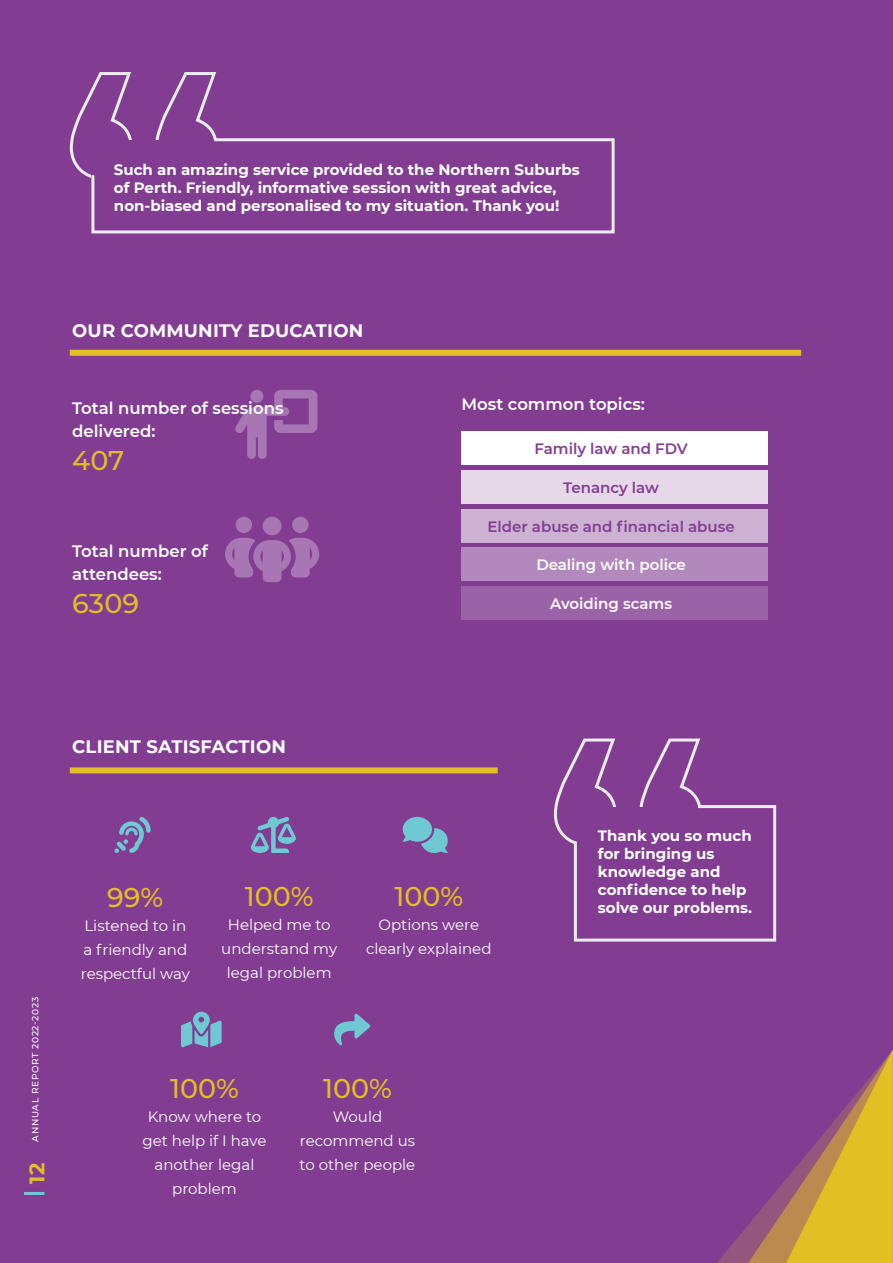
<style>
.page{position:relative;width:893px;height:1263px;background:#823d93}
.page>*{position:absolute;margin:0;border:0;box-sizing:border-box;transform-origin:0 0}
.body_copy{font:500 27px "Montserrat";color:#e2bf22}
.stats_text{font:500 27px "Montserrat";color:#e2bf22}
.t1{font:700 21px "Montserrat";color:#e2bf22}
.small_title_H2{font:700 18px "Montserrat";letter-spacing:.01em;color:#fff}
.stats_text-2{font:600 16.5px/22.5px "Montserrat";color:#fff}
.body_copy-2{font:700 15px/18px "Montserrat";color:#fff}
.body_copy-3{font:15px/24px "Montserrat";color:#fff;text-align:center}
.body_copy-4{font:600 15px "Montserrat";color:#823d93}
.body_copy-5{font:600 15px "Montserrat";color:#fff}
.t2{font:500 9px "Montserrat";letter-spacing:.075em;color:#fff}
</style>
<div class="page">
<div style="left:461px;top:432px;width:307px;height:33px;background:#fff"></div>
<div style="left:461px;top:470px;width:307px;height:34px;background:#e6d8e9"></div>
<div style="left:461px;top:509px;width:307px;height:33px;background:#cdb1d3"></div>
<div style="left:461px;top:548px;width:307px;height:33px;background:#b389bd"></div>
<div style="left:461px;top:586px;width:307px;height:34px;background:#9a63a8"></div>
<svg style="left:334px;top:1013px;width:36px;height:33px"></svg>
<svg style="left:181px;top:1012px;width:41px;height:35px"></svg>
<svg style="left:403px;top:817px;width:45px;height:36px"></svg>
<svg style="left:251px;top:817px;width:45px;height:36px"></svg>
<svg style="left:115px;top:817px;width:36px;height:36px"></svg>
<svg style="left:235px;top:390px;width:82px;height:69px"></svg>
<svg style="left:225px;top:517px;width:94px;height:65px"></svg>
<div style="left:70px;top:350px;width:731px;height:6px;background:#e2bf22"></div>
<div style="left:70px;top:767px;width:428px;height:6px;background:#e2bf22"></div>
<svg style="left:69px;top:72px;width:148px;height:106px"></svg>
<svg style="left:553px;top:738px;width:224px;height:204px"></svg>
<svg style="left:90px;top:137px;width:525px;height:97px"></svg>
<svg style="left:717px;top:1050px;width:176px;height:213px"></svg>
<hr style="left:24px;top:1192px;width:20px;height:3px;background:#6fc9d2">
<p class="body_copy-2" style="left:114px;top:160px;width:467px">Such an amazing service provided to the Northern Suburbs of Perth. Friendly, informative session with great advice, non-biased and personalised to my situation. Thank you!</p>
<p class="small_title_H2" style="left:72px;top:318px;width:292px">OUR COMMUNITY EDUCATION</p>
<p class="stats_text-2" style="left:72px;top:396px;width:213px">Total number of sessions delivered:</p>
<p class="stats_text" style="left:72px;top:441px;width:54px">407</p>
<p class="stats_text-2" style="left:72px;top:539px;width:137px">Total number of attendees:</p>
<p class="stats_text" style="left:72px;top:584px;width:68px">6309</p>
<p class="stats_text-2" style="left:461px;top:392px;width:185px">Most common topics:</p>
<p class="body_copy-4" style="left:534px;top:438px;width:155px">Family law and FDV</p>
<p class="body_copy-4" style="left:563px;top:477px;width:97px">Tenancy law</p>
<p class="body_copy-4" style="left:487px;top:515px;width:249px">Elder abuse and financial abuse</p>
<p class="body_copy-5" style="left:536px;top:554px;width:151px">Dealing with police</p>
<p class="body_copy-5" style="left:550px;top:593px;width:123px">Avoiding scams</p>
<p class="small_title_H2" style="left:72px;top:733px;width:215px">CLIENT SATISFACTION</p>
<p class="t2" style="left:29px;top:1141px;width:146px;rotate:-90deg">ANNUAL REPORT 2022-2023</p>
<h2 class="t1" style="left:22px;top:1183px;width:22px;rotate:-90deg">12</h2>
<p class="body_copy" style="left:107px;top:878px;width:58px">99%</p>
<p class="body_copy-3" style="left:81px;top:913px;width:110px;text-align:left">Listened to in a friendly and respectful way</p>
<p class="body_copy" style="left:245px;top:877px;width:70px">100%</p>
<p class="body_copy-3" style="left:221px;top:912px;width:117px">Helped me to understand my legal problem</p>
<p class="body_copy" style="left:394px;top:877px;width:70px">100%</p>
<p class="body_copy-3" style="left:366px;top:912px;width:127px">Options were clearly explained</p>
<p class="body_copy" style="left:170px;top:1069px;width:70px">100%</p>
<p class="body_copy-3" style="left:142px;top:1104px;width:126px">Know where to get help if I have another legal problem</p>
<p class="body_copy" style="left:323px;top:1069px;width:70px">100%</p>
<p class="body_copy-3" style="left:300px;top:1104px;width:117px">Would recommend us to other people</p>
<p class="body_copy-2" style="left:598px;top:826px;width:156px">Thank you so much for bringing us knowledge and confidence to help solve our problems.</p>
</div>
